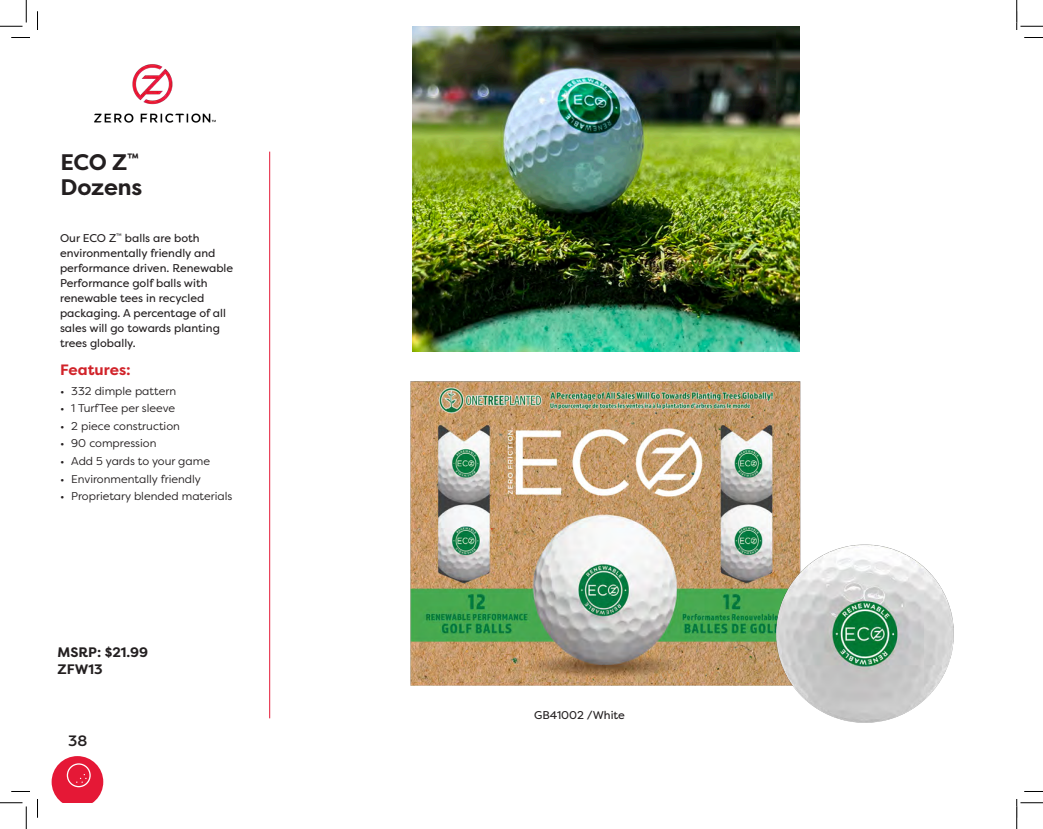
<style>
.page{position:relative;width:1043px;height:829px;background:#fff}
.page>*{position:absolute;margin:0;border:0;box-sizing:border-box;transform-origin:0 0}
.item_subhead_1{font:700 22.5px/25px "Filson Pro";letter-spacing:-.01em;color:#231f20}
.Features_subhead{font:700 15px "Filson Pro";color:#d1232a}
.t1{font:500 15px "Filson Pro";color:#231f20}
.price_2{font:700 13.75px "Filson Pro";color:#231f20}
.body_copy{font:11.25px/15px "Filson Pro";color:#231f20}
.t2{font:11.25px "Filson Pro";color:#231f20}
.item_number_under_ph{font:11.25px "Filson Pro";color:#231f20}
</style>
<div class="page">
<hr style="left:269px;top:152px;width:1px;height:566px;background:#e51836">
<img style="left:94px;top:64px;width:122px;height:59px">
<img style="left:412px;top:26px;width:387px;height:325px">
<img style="left:410px;top:381px;width:391px;height:305px">
<img style="left:771px;top:513px;width:183px;height:210px">
<svg style="left:52px;top:756px;width:51px;height:46px"></svg>
<svg style="left:11px;top:37px;width:19px;height:1px"></svg>
<svg style="left:1024px;top:37px;width:18px;height:1px"></svg>
<svg style="left:11px;top:791px;width:19px;height:1px"></svg>
<svg style="left:1024px;top:791px;width:18px;height:1px"></svg>
<svg style="left:37px;top:11px;width:1px;height:19px"></svg>
<svg style="left:37px;top:799px;width:1px;height:19px"></svg>
<svg style="left:0;top:0;width:27px;height:27px"></svg>
<svg style="left:0;top:802px;width:27px;height:27px"></svg>
<svg style="left:1016px;top:0;width:26px;height:30px"></svg>
<svg style="left:1016px;top:799px;width:26px;height:30px"></svg>
<p class="item_subhead_1" style="left:60px;top:150px;width:83px">ECO Z<sup>™<br></sup>Dozens</p>
<p class="body_copy" style="left:60px;top:230px;width:175px">Our ECO Z<sup>™</sup> balls are both environmentally friendly and performance driven. Renewable<br>Performance golf balls with renewable tees in recycled packaging. A percentage of all sales will go towards planting trees globally.</p>
<p class="Features_subhead" style="left:60px;top:360px;width:72px">Features:</p>
<p class="t2" style="left:60px;top:383px;width:118px">• 332 dimple pattern</p>
<p class="t2" style="left:60px;top:401px;width:117px">• 1 TurfTee per sleeve</p>
<p class="t2" style="left:60px;top:418px;width:121px">• 2 piece construction</p>
<p class="t2" style="left:60px;top:436px;width:98px">• 90 compression</p>
<p class="t2" style="left:60px;top:453px;width:151px">• Add 5 yards to your game</p>
<p class="t2" style="left:60px;top:471px;width:142px">• Environmentally friendly</p>
<p class="t2" style="left:60px;top:489px;width:174px">• Proprietary blended materials</p>
<p class="price_2" style="left:58px;top:643px;width:92px">MSRP: $21.99</p>
<p class="price_2" style="left:58px;top:661px;width:47px">ZFW13</p>
<h2 class="t1" style="left:68px;top:730px;width:21px">38</h2>
<p class="item_number_under_ph" style="left:534px;top:707px;width:92px">GB41002 /White</p>
</div>
